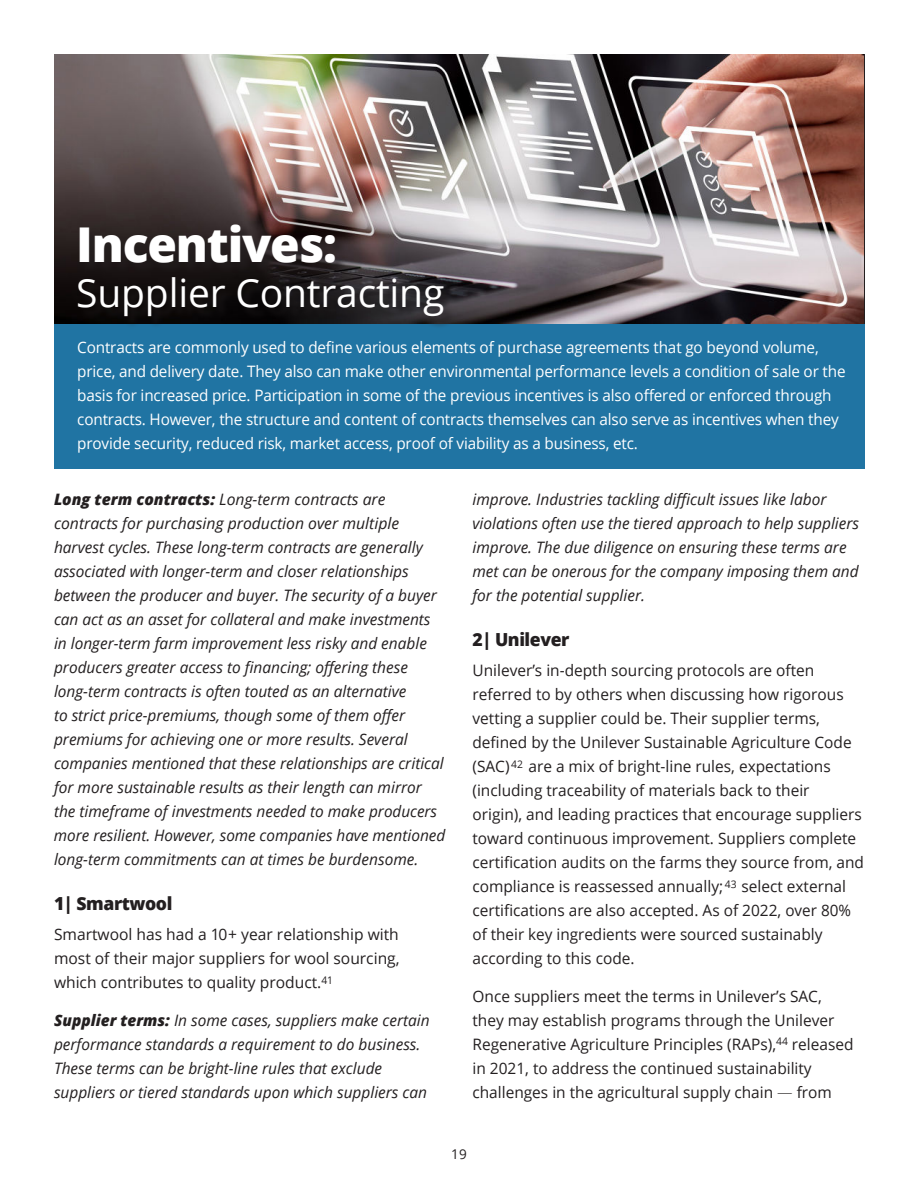
<style>
.page{position:relative;width:918px;height:1188px;background:#fff}
.page>*{position:absolute;margin:0;border:0;box-sizing:border-box;transform-origin:0 0}
.t1{font:800 48px "Open Sans";letter-spacing:-.025em;color:#fff}
.t2{font:39px "Open Sans";letter-spacing:-.005em;color:#fff}
.t3{font:800 18px "Open Sans";letter-spacing:-.025em;color:#231f20}
.t4{font:italic 15.75px/24px "Open Sans";color:#231f20}
.t5{font:15.75px/24px "Open Sans";color:#231f20}
.t6{font:15.75px/24px "Open Sans";letter-spacing:-.01em;color:#fff}
.t7{font:13.5px "Open Sans";color:#231f20}
.s1{font-weight:800}
.s2{font-weight:300}
</style>
<div class="page">
<img style="left:54px;top:54px;width:810px;height:270px">
<div style="left:54px;top:324px;width:810px;height:145px;background:#2074a3"></div>
<div style="left:79px;top:225px;width:376px;height:104px;background:#231f20;opacity:.65"></div>
<h1 class="t1" style="left:76px;top:225px;width:262px">Incentives:</h1>
<h2 class="t2" style="left:76px;top:277px;width:370px">Supplier Contracting</h2>
<p class="t6" style="left:77px;top:334px;width:770px">Contracts are commonly used to define various elements of purchase agreements that go beyond volume, price, and delivery date. They also can make other environmental performance levels a condition of sale or the basis for increased price. Participation in some of the previous incentives is also offered or enforced through contracts. However, the structure and content of contracts themselves can also serve as incentives when they provide security, reduced risk, market access, proof of viability as a business, etc.</p>
<p class="t4" style="left:54px;top:488px;width:393px"><span class="s1">Long term contracts:</span> Long-term contracts are contracts for purchasing production over multiple harvest cycles. These long-term contracts are generally associated with longer-term and closer relationships between the producer and buyer. The security of a buyer can act as an asset for collateral and make investments in longer-term farm improvement less risky and enable producers greater access to financing; offering these long-term contracts is often touted as an alternative<br>to strict price-premiums, though some of them offer premiums for achieving one or more results. Several companies mentioned that these relationships are critical for more sustainable results as their length can mirror the timeframe of investments needed to make producers more resilient. However, some companies have mentioned long-term commitments can at times be burdensome.</p>
<p class="t3" style="left:54px;top:896px;width:120px">1| Smartwool</p>
<p class="t5" style="left:54px;top:924px;width:347px;text-align:justify">Smartwool has had a 10+ year relationship with most of their major suppliers for wool sourcing, which contributes to quality product.<sup>41</sup></p>
<p class="t4" style="left:54px;top:1010px;width:377px"><span class="s1">Supplier terms:</span> In some cases, suppliers make certain performance standards a requirement to do business.<br>These terms can be bright-line rules that exclude suppliers or tiered standards upon which suppliers can</p>
<p class="t4" style="left:473px;top:486px;width:388px">improve. Industries tackling difficult issues like labor violations often use the tiered approach to help suppliers improve. The due diligence on ensuring these terms are met can be onerous for the company imposing them and for the potential supplier.</p>
<p class="t3" style="left:473px;top:632px;width:98px">2| Unilever</p>
<p class="t5" style="left:472px;top:660px;width:393px">Unilever’s in-depth sourcing protocols are often referred to by others when discussing how rigorous vetting a supplier could be. Their supplier terms, defined by the Unilever Sustainable Agriculture Code (SAC) <sup>42</sup> are a mix of bright-line rules, expectations (including traceability of materials back to their<br>origin), and leading practices that encourage suppliers toward continuous improvement. Suppliers complete certification audits on the farms they source from, and compliance is reassessed annually; <sup>43</sup> select external certifications are also accepted. As of 2022, over 80% of their key ingredients were sourced sustainably according to this code.</p>
<p class="t5" style="left:473px;top:986px;width:383px">Once suppliers meet the terms in Unilever’s SAC, they may establish programs through the Unilever Regenerative Agriculture Principles (RAPs),<sup>44</sup> released in 2021, to address the continued sustainability challenges in the agricultural supply chain <span class="s2">—</span> from</p>
<p class="t7" style="left:451px;top:1149px;width:17px">19</p>
</div>
